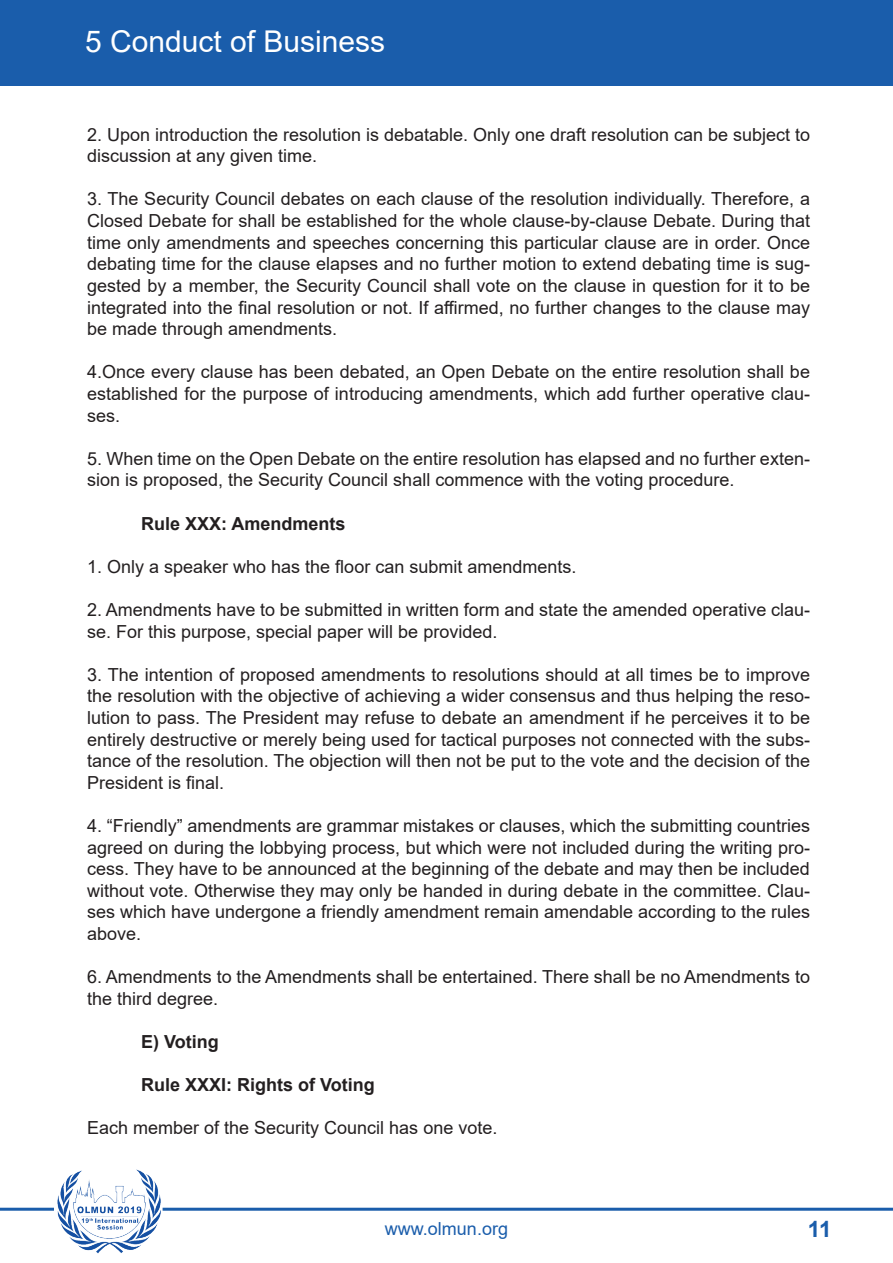
<style>
.page{position:relative;width:893px;height:1263px;background:#fff}
.page>*{position:absolute;margin:0;border:0;box-sizing:border-box;transform-origin:0 0}
.t1{font:30px "Arial";color:#fff}
.t2{font:700 22.5px "Arial";color:#1a5dab}
.t3{font:18px/21.6px "Arial";color:#231f20}
.t4{font:700 18px "Arial";color:#231f20}
.t5{font:18px "Arial";color:#1a5dab}
</style>
<div class="page">
<div style="left:0;top:0;width:893px;height:85px;background:#1a5dab"></div>
<hr style="left:0;top:1208px;width:54px;height:3px;background:#1a5dab">
<hr style="left:163px;top:1208px;width:730px;height:3px;background:#1a5dab">
<img style="left:57px;top:1169px;width:106px;height:85px">
<h1 class="t1" style="left:85px;top:20px;width:302px">5 Conduct of Business</h1>
<p class="t3" style="left:87px;top:123px;width:724px">2. Upon introduction the resolution is debatable. Only one draft resolution can be subject to discussion at any given time.</p>
<p class="t3" style="left:87px;top:188px;width:724px;text-align:justify">3. The Security Council debates on each clause of the resolution individually. Therefore, a Closed Debate for shall be established for the whole clause-by-clause Debate. During that time only amendments and speeches concerning this particular clause are in order. Once debating time for the clause elapses and no further motion to extend debating time is sug&shy;gested by a member, the Security Council shall vote on the clause in question for it to be integrated into the final resolution or not. If affirmed, no further changes to the clause may be made through amendments.</p>
<p class="t3" style="left:87px;top:361px;width:724px;text-align:justify">4.Once every clause has been debated, an Open Debate on the entire resolution shall be established for the purpose of introducing amendments, which add further operative clau&shy;ses.</p>
<p class="t3" style="left:87px;top:447px;width:724px">5. When time on the Open Debate on the entire resolution has elapsed and no further exten&shy;sion is proposed, the Security Council shall commence with the voting procedure.</p>
<p class="t4" style="left:141px;top:510px;width:206px">Rule XXX: Amendments</p>
<p class="t3" style="left:87px;top:555px;width:491px">1. Only a speaker who has the floor can submit amendments.</p>
<p class="t3" style="left:87px;top:599px;width:724px">2. Amendments have to be submitted in written form and state the amended operative clau&shy;se. For this purpose, special paper will be provided.</p>
<p class="t3" style="left:87px;top:663px;width:724px;text-align:justify">3. The intention of proposed amendments to resolutions should at all times be to improve the resolution with the objective of achieving a wider consensus and thus helping the reso&shy;lution to pass. The President may refuse to debate an amendment if he perceives it to be entirely destructive or merely being used for tactical purposes not connected with the subs&shy;tance of the resolution. The objection will then not be put to the vote and the decision of the President is final.</p>
<p class="t3" style="left:87px;top:815px;width:724px;text-align:justify">4. “Friendly” amendments are grammar mistakes or clauses, which the submitting countries agreed on during the lobbying process, but which were not included during the writing pro&shy;cess. They have to be announced at the beginning of the debate and may then be included without vote. Otherwise they may only be handed in during debate in the committee. Clau&shy;ses which have undergone a friendly amendment remain amendable according to the rules above.</p>
<p class="t3" style="left:87px;top:966px;width:724px">6. Amendments to the Amendments shall be entertained. There shall be no Amendments to the third degree.</p>
<p class="t4" style="left:141px;top:1029px;width:79px">E) Voting</p>
<p class="t4" style="left:141px;top:1072px;width:235px">Rule XXXI: Rights of Voting</p>
<p class="t3" style="left:87px;top:1117px;width:412px">Each member of the Security Council has one vote.</p>
<p class="t5" style="left:385px;top:1216px;width:125px">www.olmun.org</p>
<p class="t2" style="left:808px;top:1213px;width:25px">11</p>
</div>
